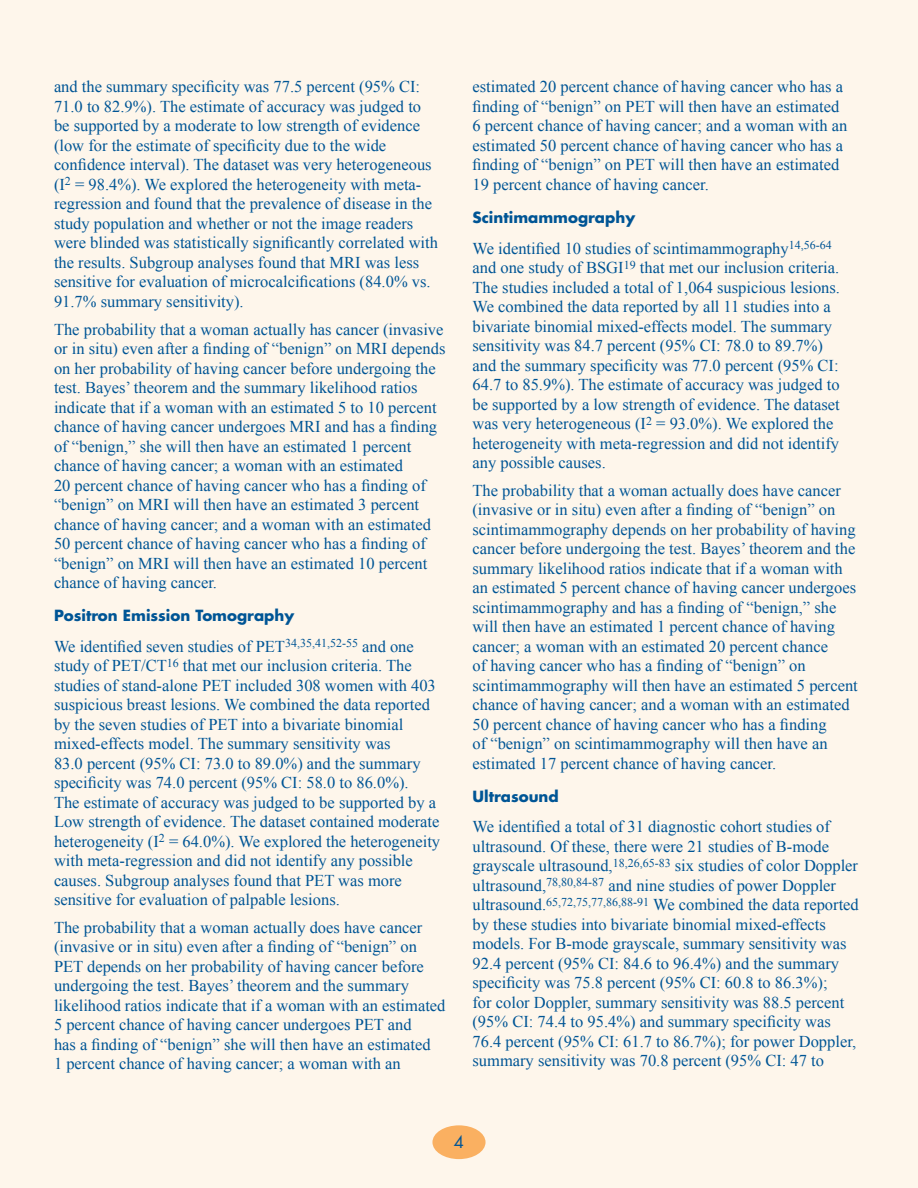
<style>
.page{position:relative;width:918px;height:1188px;background:#fff}
.page>*{position:absolute;margin:0;border:0;box-sizing:border-box;transform-origin:0 0}
.Text{font:16.5px/19.5px "Times New Roman";color:#005595}
.t1{font:16.5px "Futura Std";color:#005595}
.Head_Level_2{font:700 15px "Futura Std";color:#005595}
</style>
<div class="page">
<div style="left:0;top:0;width:917px;height:1188px;background:#fef6eb"></div>
<div style="left:432px;top:1125px;width:54px;height:34px;background:#fab061;border-radius:50%"></div>
<p class="Text" style="left:54px;top:77px;width:386px">and the summary specificity was 77.5 percent (95% CI:<br>71.0 to 82.9%). The estimate of accuracy was judged to be supported by a moderate to low strength of evidence (low for the estimate of specificity due to the wide confidence interval). The dataset was very heterogeneous (I<sup>2</sup> = 98.4%). We explored the heterogeneity with meta&shy;regression and found that the prevalence of disease in the study population and whether or not the image readers were blinded was statistically significantly correlated with the results. Subgroup analyses found that MRI was less sensitive for evaluation of microcalcifications (84.0% vs.<br>91.7% summary sensitivity).</p>
<p class="Text" style="left:54px;top:319px;width:393px">The probability that a woman actually has cancer (invasive or in situ) even after a finding of “benign” on MRI depends on her probability of having cancer before undergoing the test. Bayes’ theorem and the summary likelihood ratios indicate that if a woman with an estimated 5 to 10 percent chance of having cancer undergoes MRI and has a finding of “benign,” she will then have an estimated 1 percent chance of having cancer; a woman with an estimated<br>20 percent chance of having cancer who has a finding of “benign” on MRI will then have an estimated 3 percent chance of having cancer; and a woman with an estimated 50 percent chance of having cancer who has a finding of “benign” on MRI will then have an estimated 10 percent chance of having cancer.</p>
<p class="Head_Level_2" style="left:54px;top:606px;width:242px">Positron Emission Tomography</p>
<p class="Text" style="left:54px;top:636px;width:388px">We identified seven studies of PET<sup>34,35,41,52-55</sup> and one study of PET/CT<sup>16</sup> that met our inclusion criteria. The studies of stand-alone PET included 308 women with 403 suspicious breast lesions. We combined the data reported by the seven studies of PET into a bivariate binomial mixed-effects model. The summary sensitivity was<br>83.0 percent (95% CI: 73.0 to 89.0%) and the summary specificity was 74.0 percent (95% CI: 58.0 to 86.0%).<br>The estimate of accuracy was judged to be supported by a Low strength of evidence. The dataset contained moderate heterogeneity (I<sup>2</sup> = 64.0%). We explored the heterogeneity with meta-regression and did not identify any possible causes. Subgroup analyses found that PET was more sensitive for evaluation of palpable lesions.</p>
<p class="Text" style="left:54px;top:917px;width:393px">The probability that a woman actually does have cancer (invasive or in situ) even after a finding of “benign” on PET depends on her probability of having cancer before undergoing the test. Bayes’ theorem and the summary likelihood ratios indicate that if a woman with an estimated 5 percent chance of having cancer undergoes PET and<br>has a finding of “benign” she will then have an estimated<br>1 percent chance of having cancer; a woman with an</p>
<p class="Text" style="left:472px;top:77px;width:376px">estimated 20 percent chance of having cancer who has a finding of “benign” on PET will then have an estimated 6 percent chance of having cancer; and a woman with an estimated 50 percent chance of having cancer who has a finding of “benign” on PET will then have an estimated 19 percent chance of having cancer.</p>
<p class="Head_Level_2" style="left:472px;top:208px;width:164px">Scintimammography</p>
<p class="Text" style="left:472px;top:238px;width:369px">We identified 10 studies of scintimammography<sup>14,56-64 </sup>and one study of BSGI<sup>19</sup> that met our inclusion criteria.<br>The studies included a total of 1,064 suspicious lesions.<br>We combined the data reported by all 11 studies into a bivariate binomial mixed-effects model. The summary sensitivity was 84.7 percent (95% CI: 78.0 to 89.7%) and the summary specificity was 77.0 percent (95% CI:<br>64.7 to 85.9%). The estimate of accuracy was judged to be supported by a low strength of evidence. The dataset was very heterogeneous (I<sup>2</sup> = 93.0%). We explored the heterogeneity with meta-regression and did not identify any possible causes.</p>
<p class="Text" style="left:472px;top:480px;width:387px">The probability that a woman actually does have cancer (invasive or in situ) even after a finding of “benign” on scintimammography depends on her probability of having cancer before undergoing the test. Bayes’ theorem and the summary likelihood ratios indicate that if a woman with an estimated 5 percent chance of having cancer undergoes scintimammography and has a finding of “benign,” she will then have an estimated 1 percent chance of having cancer; a woman with an estimated 20 percent chance<br>of having cancer who has a finding of “benign” on scintimammography will then have an estimated 5 percent chance of having cancer; and a woman with an estimated 50 percent chance of having cancer who has a finding<br>of “benign” on scintimammography will then have an estimated 17 percent chance of having cancer.</p>
<p class="Head_Level_2" style="left:472px;top:786px;width:88px">Ultrasound</p>
<p class="Text" style="left:472px;top:817px;width:388px">We identified a total of 31 diagnostic cohort studies of ultrasound. Of these, there were 21 studies of B-mode grayscale ultrasound,<sup>18,26,65-83</sup> six studies of color Doppler ultrasound,<sup>78,80,84-87</sup> and nine studies of power Doppler ultrasound.<sup>65,72,75,77,86,88-91</sup> We combined the data reported by these studies into bivariate binomial mixed-effects models. For B-mode grayscale, summary sensitivity was 92.4 percent (95% CI: 84.6 to 96.4%) and the summary specificity was 75.8 percent (95% CI: 60.8 to 86.3%);<br>for color Doppler, summary sensitivity was 88.5 percent (95% CI: 74.4 to 95.4%) and summary specificity was 76.4 percent (95% CI: 61.7 to 86.7%); for power Doppler, summary sensitivity was 70.8 percent (95% CI: 47 to</p>
<p class="t1" style="left:454px;top:1131px;width:12px">4</p>
</div>
